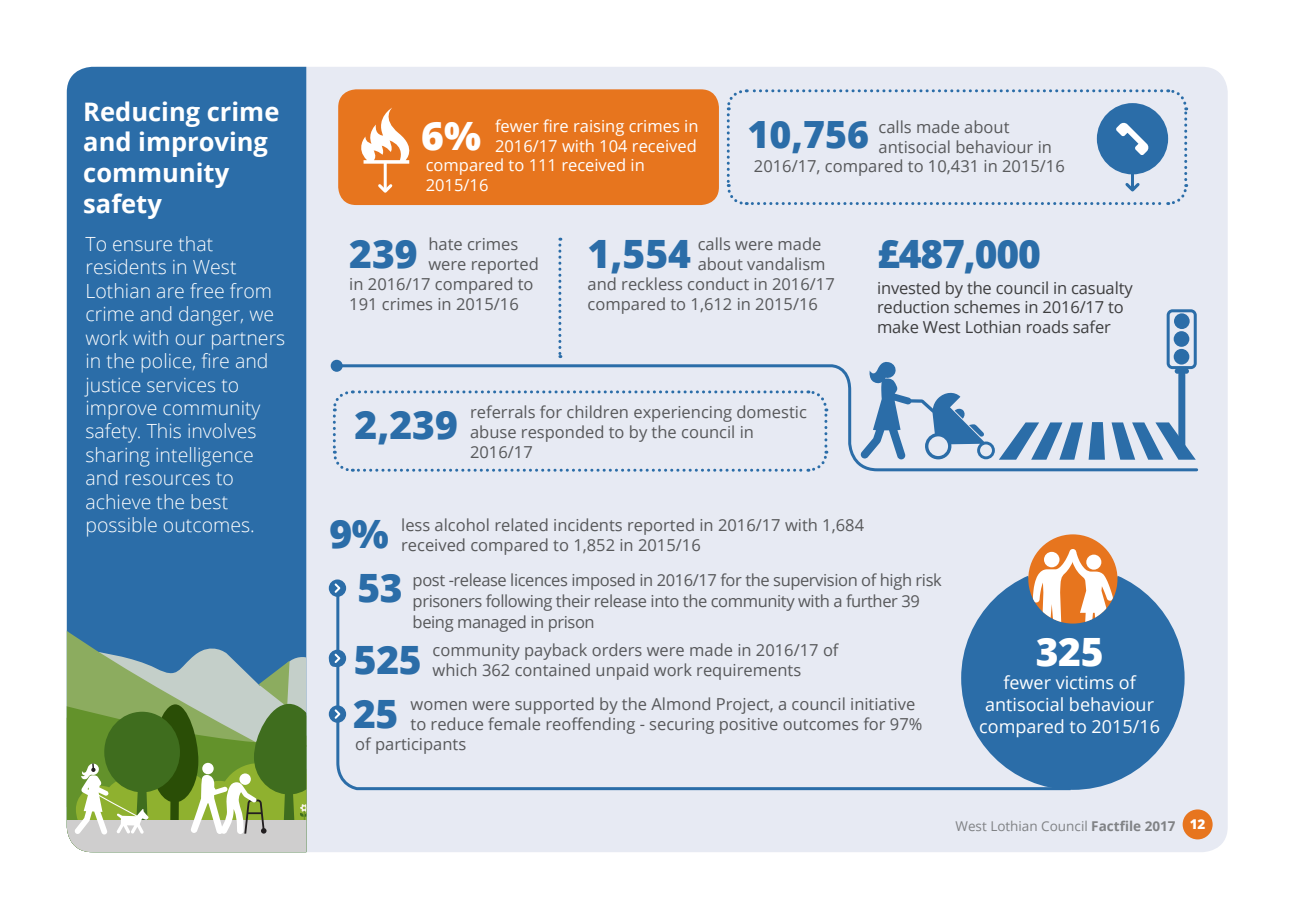
<style>
.page{position:relative;width:1289px;height:919px;background:#fff}
.page>*{position:absolute;margin:0;border:0;box-sizing:border-box;transform-origin:0 0}
.t1{font:800 39px "Open Sans";letter-spacing:-.01em;color:#2b6da8}
.t2{font:800 39px "Open Sans";color:#fff}
.t3{font:800 37.5px "Open Sans";color:#2b6da8}
.t4{font:700 25.5px/30.6px "Open Sans";color:#fff}
.t5{font:300 19.5px/23.4px "Open Sans";color:#fff}
.t6{font:18px/21.6px "Open Sans";color:#fff;text-align:center}
.t7{font:16.5px/19.8px "Open Sans";color:#57585a}
.t8{font:16.5px/21px "Open Sans";letter-spacing:-.025em;color:#57585a}
.t9{font:16.5px/19.8px "Open Sans";letter-spacing:-.01em;color:#3e3e3f}
.t10{font:16.5px "Open Sans";color:#fff}
.t11{font:13.5px "Open Sans";color:#808285}
.t12{font:800 13.5px "Open Sans";color:#fff}
.s1{font-weight:700}
</style>
<div class="page">
<div style="left:72px;top:67px;width:1155px;height:785px;background:#e7eaf3;border-radius:26px"></div>
<div style="left:67px;top:67px;width:239px;height:450px;background:#2b6da8"></div>
<div style="left:67px;top:517px;width:239px;height:123px;background:#2b6da8"></div>
<svg style="left:67px;top:641px;width:239px;height:211px;background:#85a374"></svg>
<div style="left:239px;top:773px;width:12px;height:12px;background:#fff;border-radius:50%"></div>
<div style="left:1182px;top:809px;width:30px;height:30px;background:#e7751e;border-radius:50%"></div>
<div style="left:961px;top:566px;width:223px;height:223px;background:#2b6da8;border-radius:50%"></div>
<div style="left:338px;top:89px;width:381px;height:116px;background:#e7751e;border-radius:18px"></div>
<svg style="left:335px;top:591px;width:738px;height:200px"></svg>
<div style="left:329px;top:705px;width:17px;height:17px;background:#2b6da8;border-radius:50%"></div>
<svg style="left:334px;top:709px;width:7px;height:10px"></svg>
<svg style="left:328px;top:649px;width:18px;height:18px"></svg>
<svg style="left:333px;top:651px;width:9px;height:14px"></svg>
<div style="left:329px;top:579px;width:17px;height:17px;background:#2b6da8;border-radius:50%"></div>
<svg style="left:334px;top:583px;width:7px;height:10px"></svg>
<svg style="left:361px;top:107px;width:49px;height:57px"></svg>
<svg style="left:378px;top:181px;width:15px;height:12px"></svg>
<hr style="left:384px;top:161px;width:3px;height:28px;background:#fff">
<svg style="left:726px;top:89px;width:462px;height:116px"></svg>
<hr style="left:1130px;top:160px;width:3px;height:28px;background:#2b6da8">
<svg style="left:558px;top:238px;width:3px;height:120px"></svg>
<div style="left:1025px;top:513px;width:94px;height:95px;background:#e7eaf3;border-radius:50%"></div>
<div style="left:1028px;top:534px;width:89px;height:89px;background:#e7751e;border-radius:50%"></div>
<svg style="left:1032px;top:548px;width:81px;height:75px"></svg>
<svg style="left:1166px;top:309px;width:30px;height:54px"></svg>
<svg style="left:334px;top:363px;width:865px;height:109px"></svg>
<div style="left:331px;top:360px;width:12px;height:12px;background:#2b6da8;border-radius:50%"></div>
<div style="left:1173px;top:313px;width:16px;height:16px;background:#2b6da8;border-radius:50%"></div>
<p class="t4" style="left:83px;top:95px;width:198px">Reducing crime and improving community safety</p>
<p class="t5" style="left:85px;top:232px;width:201px">To ensure that residents in West<br>Lothian are free from crime and danger, we work with our partners in the police, fire and justice services to improve community safety. This involves sharing intelligence and resources to achieve the best possible outcomes.</p>
<p class="t10" style="left:495px;top:114px;width:205px">fewer fire raising crimes in</p>
<p class="t10" style="left:495px;top:134px;width:203px">2016/17 with 104 received</p>
<p class="t10" style="left:426px;top:154px;width:221px">compared to 111 received in</p>
<p class="t10" style="left:426px;top:174px;width:64px">2015/16</p>
<p class="t2" style="left:421px;top:106px;width:61px">6%</p>
<p class="t7" style="left:878px;top:116px;width:132px">calls made about</p>
<p class="t7" style="left:878px;top:136px;width:175px">antisocial behaviour in</p>
<p class="t7" style="left:754px;top:156px;width:312px">2016/17, compared to 10,431 in 2015/16</p>
<p class="t3" style="left:747px;top:106px;width:123px">10,756</p>
<p class="t7" style="left:428px;top:234px;width:91px">hate crimes</p>
<p class="t7" style="left:428px;top:254px;width:112px">were reported</p>
<p class="t7" style="left:349px;top:273px;width:186px">in 2016/17 compared to</p>
<p class="t7" style="left:349px;top:293px;width:171px">191 crimes in 2015/16</p>
<p class="t1" style="left:349px;top:224px;width:70px">239</p>
<p class="t7" style="left:697px;top:234px;width:125px">calls were made</p>
<p class="t7" style="left:697px;top:254px;width:129px">about vandalism</p>
<p class="t7" style="left:587px;top:273px;width:249px">and reckless conduct in 2016/17</p>
<p class="t7" style="left:587px;top:293px;width:232px">compared to 1,612 in 2015/16</p>
<p class="t1" style="left:587px;top:224px;width:105px">1,554</p>
<p class="t1" style="left:877px;top:224px;width:165px">£487,000</p>
<p class="t9" style="left:877px;top:277px;width:257px">invested by the council in casualty reduction schemes in 2016/17 to make West Lothian roads safer</p>
<p class="t1" style="left:354px;top:395px;width:105px">2,239</p>
<p class="t7" style="left:470px;top:402px;width:338px">referrals for children experiencing domestic abuse responded to by the council in<br>2016/17</p>
<p class="t1" style="left:329px;top:504px;width:61px">9%</p>
<p class="t7" style="left:401px;top:514px;width:464px">less alcohol related incidents reported in 2016/17 with 1,684 received compared to 1,852 in 2015/16</p>
<p class="t1" style="left:357px;top:558px;width:47px">53</p>
<p class="t8" style="left:412px;top:569px;width:530px">post -release licences imposed in 2016/17 for the supervision of high risk prisoners following their release into the community with a further 39 being managed in prison</p>
<p class="t1" style="left:354px;top:630px;width:69px">525</p>
<p class="t7" style="left:432px;top:639px;width:407px">community payback orders were made in 2016/17 of which 362 contained unpaid work requirements</p>
<p class="t7" style="left:410px;top:694px;width:506px">women were supported by the Almond Project, a council initiative</p>
<p class="t7" style="left:410px;top:713px;width:513px">to reduce female reoffending - securing positive outcomes for 97%</p>
<p class="t7" style="left:355px;top:733px;width:113px">of participants</p>
<p class="t1" style="left:353px;top:684px;width:47px">25</p>
<p class="t2" style="left:1035px;top:621px;width:69px">325</p>
<p class="t6" style="left:979px;top:671px;width:182px">fewer victims of antisocial behaviour compared to 2015/16</p>
<p class="t11" style="left:955px;top:817px;width:221px">West Lothian Council <span class="s1">Factfile 2017</span></p>
<p class="t12" style="left:1189px;top:814px;width:17px">12</p>
</div>
